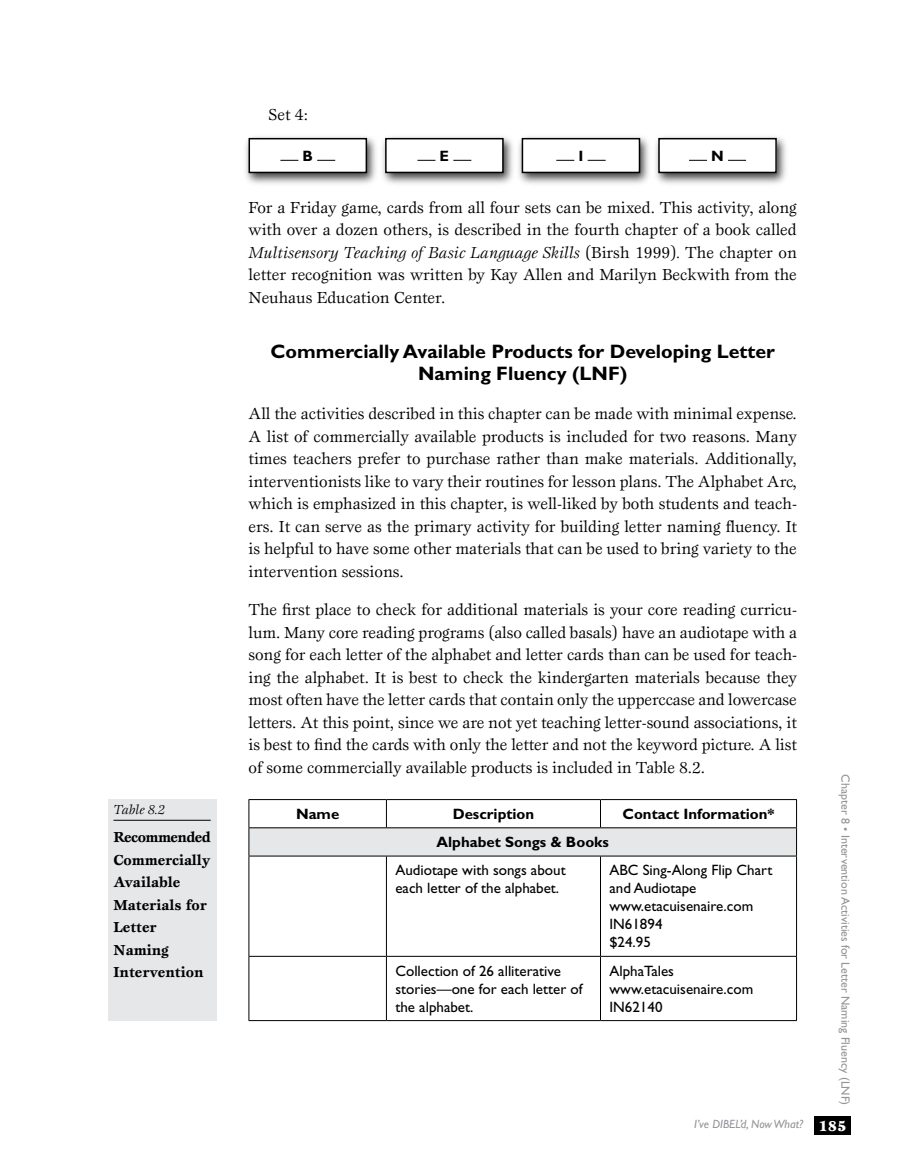
<style>
.page{position:relative;width:905px;height:1175px;background:#fff}
.page>*{position:absolute;margin:0;border:0;box-sizing:border-box;transform-origin:0 0}
.t1{font:700 19.5px/22.5px "Gill Sans Std";color:#000;text-align:center}
.t2{font:16.5px/22.5px "Esprit Std";color:#000;text-align:justify}
.t3{font:15px/18px "Gill Sans Std";color:#000}
.t4{font:700 15px/22.5px "Esprit Std";color:#000}
.t5{font:700 15px "Gill Sans Std";color:#000}
.t6{font:italic 13.5px "Esprit Std";color:#000}
.t7{font:12px "Gill Sans Std";color:#939598}
.t8{font:italic 12px "Gill Sans Std";color:#939598}
.s1{font-style:italic}
.s2{font-family:"Esprit Std";font-weight:900;font-style:normal;font-size:15px;color:#fff}
</style>
<div class="page">
<div style="left:814px;top:1116px;width:36px;height:18px;background:#000"></div>
<div style="left:242px;top:133px;width:136px;height:54px;background:#000;opacity:.75"></div>
<div style="left:249px;top:139px;width:117px;height:33px;background:#fff"></div>
<svg style="left:280px;top:160px;width:18px;height:1px"></svg>
<svg style="left:317px;top:160px;width:18px;height:1px"></svg>
<div style="left:248px;top:138px;width:119px;height:35px;border:2px solid #000"></div>
<div style="left:379px;top:133px;width:136px;height:54px;background:#000;opacity:.75"></div>
<div style="left:386px;top:139px;width:117px;height:33px;background:#fff"></div>
<svg style="left:417px;top:160px;width:18px;height:1px"></svg>
<svg style="left:453px;top:160px;width:18px;height:1px"></svg>
<div style="left:385px;top:138px;width:118px;height:35px;border:2px solid #000"></div>
<div style="left:515px;top:133px;width:136px;height:54px;background:#000;opacity:.75"></div>
<div style="left:522px;top:139px;width:117px;height:33px;background:#fff"></div>
<svg style="left:556px;top:160px;width:18px;height:1px"></svg>
<svg style="left:587px;top:160px;width:18px;height:1px"></svg>
<div style="left:521px;top:138px;width:119px;height:35px;border:2px solid #000"></div>
<div style="left:652px;top:133px;width:136px;height:54px;background:#000;opacity:.75"></div>
<div style="left:659px;top:139px;width:117px;height:33px;background:#fff"></div>
<svg style="left:689px;top:160px;width:18px;height:1px"></svg>
<svg style="left:728px;top:160px;width:18px;height:1px"></svg>
<div style="left:658px;top:138px;width:118px;height:35px;border:2px solid #000"></div>
<div style="left:249px;top:827px;width:547px;height:29px;background:#e6e7e8"></div>
<hr style="left:248px;top:799px;width:138px;height:1px;background:#000">
<hr style="left:386px;top:799px;width:214px;height:1px;background:#000">
<hr style="left:600px;top:799px;width:196px;height:1px;background:#000">
<hr style="left:248px;top:827px;width:138px;height:1px;background:#000">
<hr style="left:386px;top:827px;width:214px;height:1px;background:#000">
<hr style="left:600px;top:827px;width:196px;height:1px;background:#000">
<hr style="left:248px;top:855px;width:138px;height:1px;background:#000">
<hr style="left:386px;top:855px;width:214px;height:1px;background:#000">
<hr style="left:600px;top:855px;width:196px;height:1px;background:#000">
<hr style="left:248px;top:956px;width:138px;height:1px;background:#000">
<hr style="left:386px;top:956px;width:214px;height:1px;background:#000">
<hr style="left:600px;top:956px;width:196px;height:1px;background:#000">
<hr style="left:248px;top:1020px;width:138px;height:1px;background:#000">
<hr style="left:386px;top:1020px;width:214px;height:1px;background:#000">
<hr style="left:600px;top:1020px;width:196px;height:1px;background:#000">
<svg style="left:248px;top:800px;width:1px;height:55px"></svg>
<hr style="left:248px;top:856px;width:1px;height:100px;background:#000">
<hr style="left:248px;top:956px;width:1px;height:64px;background:#000">
<svg style="left:386px;top:800px;width:1px;height:27px"></svg>
<svg style="left:600px;top:800px;width:1px;height:27px"></svg>
<svg style="left:796px;top:800px;width:1px;height:55px"></svg>
<hr style="left:386px;top:856px;width:1px;height:100px;background:#000">
<hr style="left:600px;top:856px;width:1px;height:100px;background:#000">
<hr style="left:796px;top:856px;width:1px;height:100px;background:#000">
<hr style="left:386px;top:956px;width:1px;height:64px;background:#000">
<hr style="left:600px;top:956px;width:1px;height:64px;background:#000">
<hr style="left:796px;top:956px;width:1px;height:64px;background:#000">
<div style="left:108px;top:799px;width:108px;height:222px;background:#e6e7e8"></div>
<hr style="left:113px;top:820px;width:98px;height:1px;background:#000">
<p class="t6" style="left:113px;top:802px;width:53px">Table 8.2</p>
<p class="t4" style="left:113px;top:825px;width:99px">Recommended<br>Commercially<br>Available<br>Materials for<br>Letter<br>Naming<br>Intervention</p>
<p class="t2" style="left:268px;top:103px;width:41px">Set 4:</p>
<p class="t5" style="left:302px;top:147px;width:12px">B</p>
<p class="t5" style="left:439px;top:147px;width:11px">E</p>
<p class="t5" style="left:578px;top:147px;width:6px">I</p>
<p class="t5" style="left:711px;top:147px;width:14px">N</p>
<p class="t2" style="left:248px;top:196px;width:550px">For a Friday game, cards from all four sets can be mixed. This activity, along with over a dozen others, is described in the fourth chapter of a book called <span class="s1">Multisensory Teaching of Basic Language Skills</span> (Birsh 1999)<span class="s1">.</span> The chapter on letter recognition was written by Kay Allen and Marilyn Beckwith from the Neuhaus Education Center.</p>
<p class="t1" style="left:270px;top:340px;width:506px">Commercially Available Products for Developing Letter<br>Naming Fluency (LNF)</p>
<p class="t2" style="left:248px;top:402px;width:550px">All the activities described in this chapter can be made with minimal expense.<br>A list of commercially available products is included for two reasons. Many times teachers prefer to purchase rather than make materials. Additionally, interventionists like to vary their routines for lesson plans. The Alphabet Arc, which is emphasized in this chapter, is well-liked by both students and teach&shy;ers. It can serve as the primary activity for building letter naming fluency. It is helpful to have some other materials that can be used to bring variety to the intervention sessions.</p>
<p class="t2" style="left:248px;top:598px;width:550px">The first place to check for additional materials is your core reading curricu&shy;lum. Many core reading programs (also called basals) have an audiotape with a song for each letter of the alphabet and letter cards than can be used for teach&shy;ing the alphabet. It is best to check the kindergarten materials because they most often have the letter cards that contain only the upperccase and lowercase letters. At this point, since we are not yet teaching letter-sound associations, it is best to find the cards with only the letter and not the keyword picture. A list of some commercially available products is included in Table 8.2.</p>
<p class="t7" style="left:852px;top:774px;width:332px;rotate:90deg">Chapter 8 • Intervention Activities for Letter Naming Fluency (LNF)</p>
<p class="t8" style="left:694px;top:1117px;width:154px">I’ve DIBEL’d, Now What? <span class="s2">185</span></p>
<p class="t5" style="left:296px;top:805px;width:45px">Name</p>
<p class="t5" style="left:452px;top:805px;width:83px">Description</p>
<p class="t5" style="left:622px;top:805px;width:153px">Contact Information*</p>
<p class="t5" style="left:436px;top:833px;width:174px">Alphabet Songs &amp; Books</p>
<p class="t3" style="left:395px;top:861px;width:172px">Audiotape with songs about each letter of the alphabet.</p>
<p class="t3" style="left:609px;top:861px;width:164px">ABC Sing-Along Flip Chart and Audiotape www.etacuisenaire.com<br>IN61894<br>$24.95</p>
<p class="t3" style="left:395px;top:961px;width:188px">Collection of 26 alliterative stories—one for each letter of the alphabet.</p>
<p class="t3" style="left:609px;top:961px;width:145px">AlphaTales www.etacuisenaire.com<br>IN62140</p>
</div>
